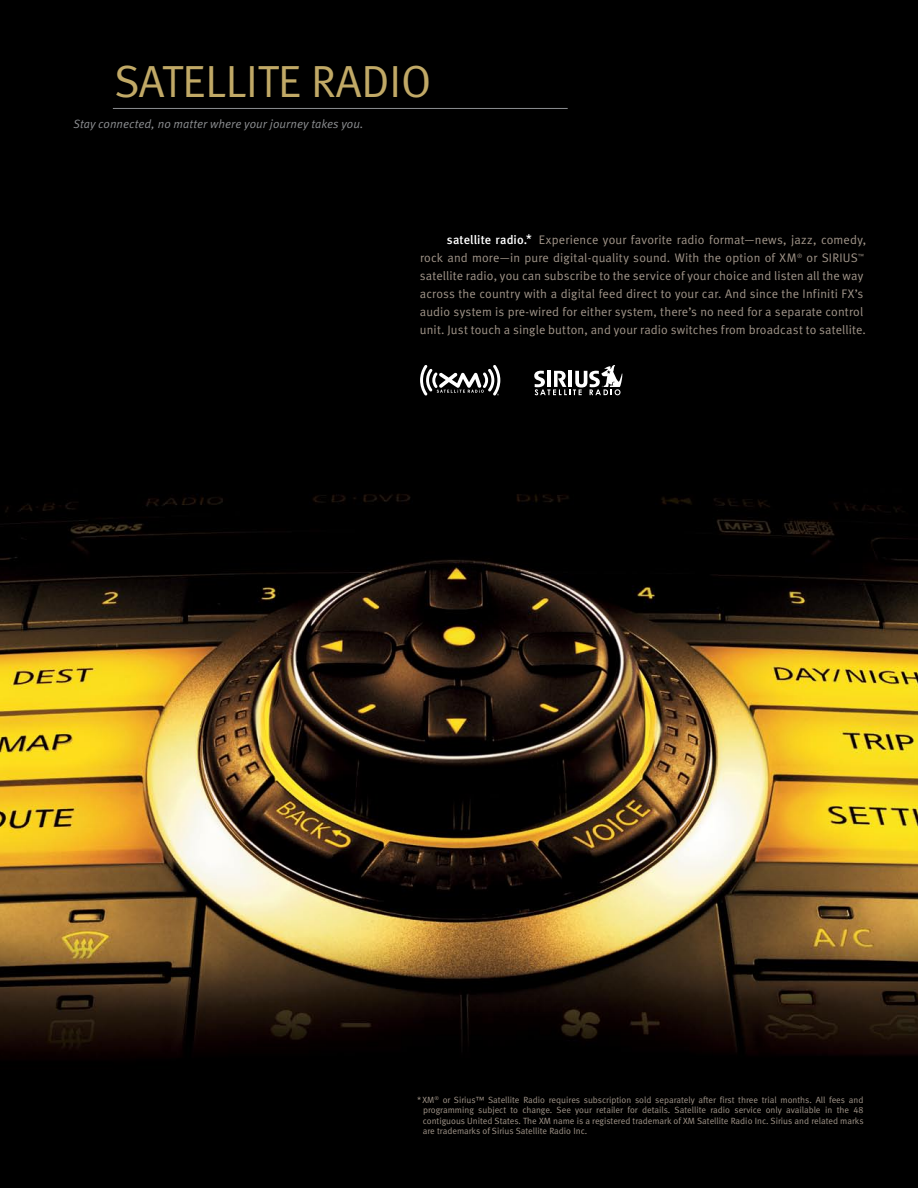
<style>
.page{position:relative;width:918px;height:1188px;background:#fff}
.page>*{position:absolute;margin:0;border:0;box-sizing:border-box;transform-origin:0 0}
.t1{font:45px "Meta Normal LF";color:#c1a966}
.t2{font:12.3px/18px "Meta Normal LF";letter-spacing:.01em;color:#a19589}
.t3{font:italic 12px "Meta Normal LF";letter-spacing:.01em;color:#8d8f92}
.t4{font:9px/10.5px "Meta Normal LF";color:#a19589;text-align:justify}
.s1{font-family:"Meta Medium LF";color:#fff}
</style>
<div class="page">
<img style="left:0;top:0;width:918px;height:1188px">
<svg style="left:534px;top:365px;width:88px;height:30px"></svg>
<svg style="left:420px;top:365px;width:80px;height:31px"></svg>
<hr style="left:113px;top:108px;width:455px;height:1px;background:#8d8f92">
<h1 class="t1" style="left:114px;top:56px;width:23px">sate</h1>
<h1 class="t1" style="left:205px;top:56px;width:155px">llite radio</h1>
<p class="t3" style="left:74px;top:117px;width:292px">Stay connected, no matter where your journey takes you.</p>
<p class="t2" style="left:420px;top:231px;width:448px;text-indent:27px"><span class="s1">satellite radio.*</span> Experience your favorite radio format—news, jazz, comedy, rock and more—in pure digital-quality sound. With the option of XM<sup>®</sup> or SIRIUS<sup>™ </sup>satellite radio, you can subscribe to the service of your choice and listen all the way across the country with a digital feed direct to your car. And since the Infiniti FX’s audio system is pre-wired for either system, there’s no need for a separate control unit. Just touch a single button, and your radio switches from broadcast to satellite.</p>
<p class="t4" style="left:423px;top:1094px;width:442px;text-indent:-6px">* XM<sup>®</sup> or Sirius™ Satellite Radio requires subscription sold separately after first three trial months. All fees and programming subject to change. See your retailer for details. Satellite radio service only available in the 48 contiguous United States. The XM name is a registered trademark of XM Satellite Radio Inc. Sirius and related marks are trademarks of Sirius Satellite Radio Inc.</p>
</div>
